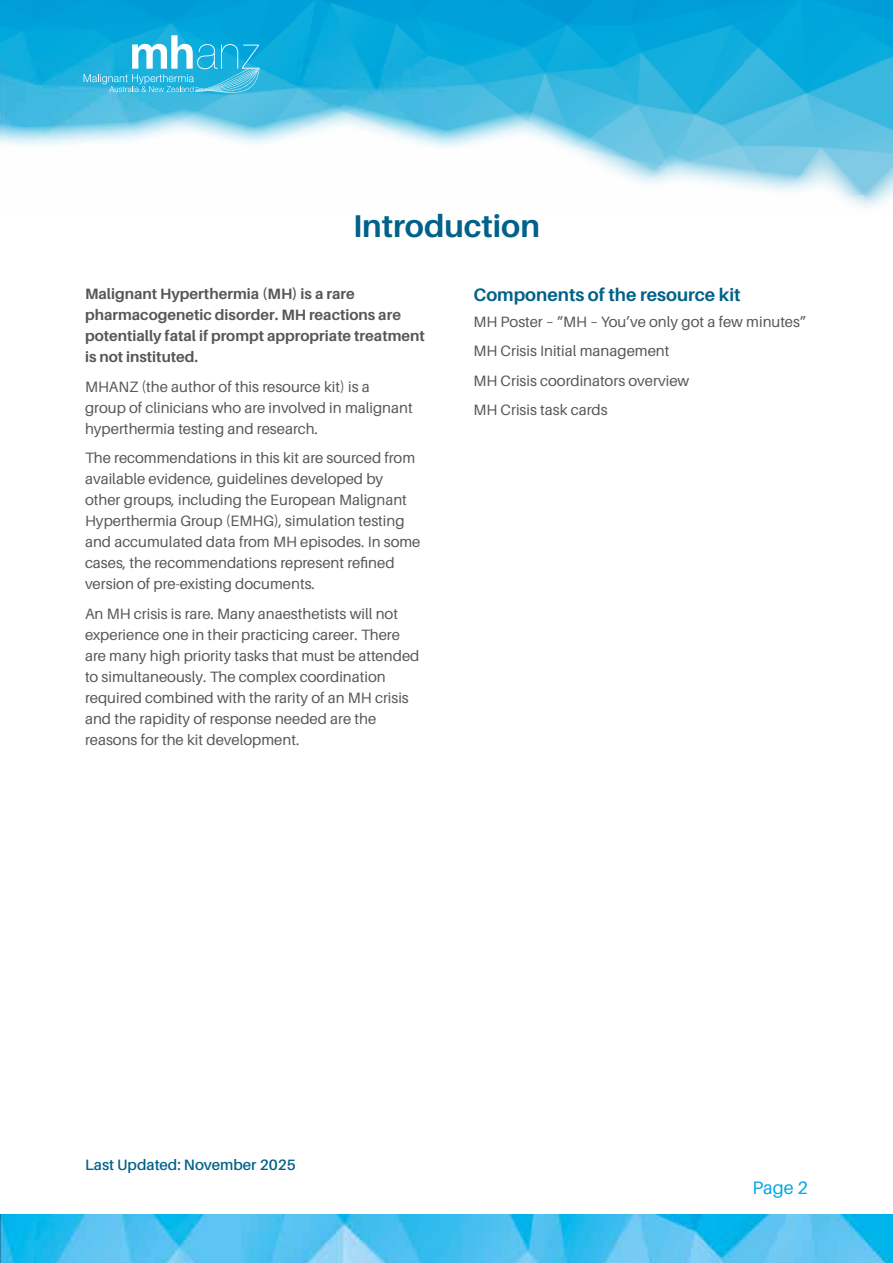
<style>
.page{position:relative;width:893px;height:1263px;background:#fff}
.page>*{position:absolute;margin:0;border:0;box-sizing:border-box;transform-origin:0 0}
.t1{font:700 31.5px "Aileron";color:#006189}
.t2{font:700 18px "Aileron";color:#006189}
.t3{font:18px "Aileron";color:#00a6e5}
.t4{font:15px/21px "Aileron";color:#575756}
.t5{font:700 15px/21px "Aileron";color:#575756}
.t6{font:600 15px "Aileron";color:#006189}
</style>
<div class="page">
<img style="left:1px;top:1214px;width:892px;height:49px">
<img style="left:0;top:0;width:893px;height:104px">
<svg style="left:0;top:104px;width:893px;height:104px;fill:#f6fbfd"></svg>
<svg style="left:84px;top:35px;width:176px;height:58px;background:#3dbbe2"></svg>
<h1 class="t1" style="left:353px;top:208px;width:188px">Introduction</h1>
<p class="t5" style="left:85px;top:283px;width:341px">Malignant Hyperthermia (MH) is a rare pharmacogenetic disorder. MH reactions are potentially fatal if prompt appropriate treatment is not instituted.</p>
<p class="t4" style="left:85px;top:376px;width:329px">MHANZ (the author of this resource kit) is a group of clinicians who are involved in malignant hyperthermia testing and research.</p>
<p class="t4" style="left:85px;top:447px;width:337px">The recommendations in this kit are sourced from available evidence, guidelines developed by other groups, including the European Malignant Hyperthermia Group (EMHG), simulation testing and accumulated data from MH episodes. In some cases, the recommendations represent refined version of pre-existing documents.</p>
<p class="t4" style="left:85px;top:603px;width:336px">An MH crisis is rare. Many anaesthetists will not experience one in their practicing career. There are many high priority tasks that must be attended to simultaneously. The complex coordination required combined with the rarity of an MH crisis and the rapidity of response needed are the reasons for the kit development.</p>
<p class="t2" style="left:473px;top:285px;width:269px">Components of the resource kit</p>
<p class="t4" style="left:473px;top:307px;width:334px;line-height:29.5px">MH Poster – “MH – You’ve only got a few minutes”<br>MH Crisis Initial management<br>MH Crisis coordinators overview<br>MH Crisis task cards</p>
<p class="t6" style="left:85px;top:1157px;width:212px">Last Updated: November 2025</p>
<p class="t3" style="left:752px;top:1178px;width:57px">Page 2</p>
</div>
